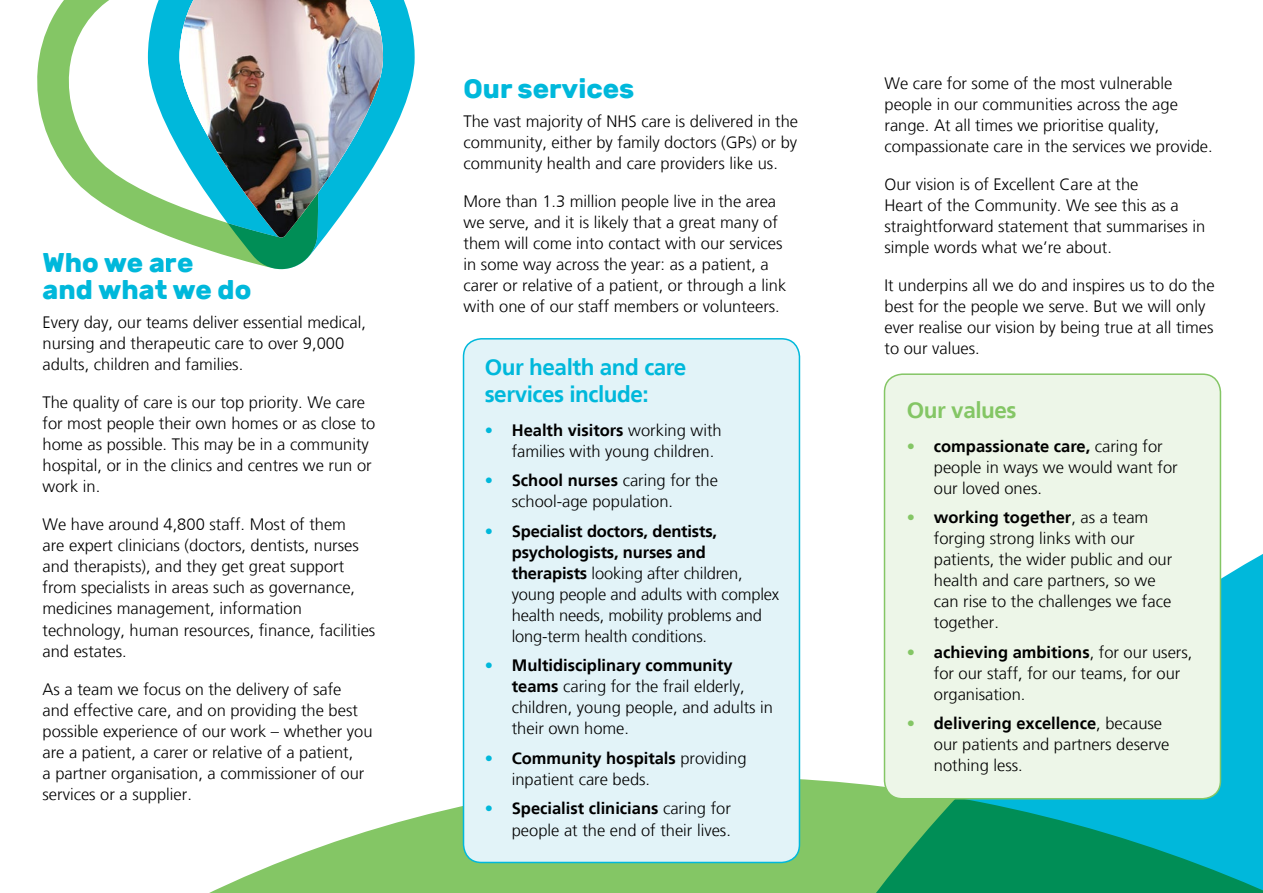
<style>
.page{position:relative;width:1263px;height:893px;background:#fff}
.page>*{position:absolute;margin:0;border:0;box-sizing:border-box;transform-origin:0 0}
.t1{font:700 27px/27px "Rubik";color:#00b8db}
.t2{font:700 22.5px/27px "Frutiger LT";letter-spacing:-.02em;color:#00b8db}
.t3{font:700 22.5px "Frutiger LT";letter-spacing:-.02em;color:#84c665}
.t4{font:300 16.5px/21px "Frutiger LT";color:#000}
.s1{font-weight:700;color:#00b8db}
.s2{font-weight:700}
.s3{font-weight:700;color:#84c665}
</style>
<div class="page">
<svg style="left:209px;top:769px;width:372px;height:124px"></svg>
<svg style="left:581px;top:513px;width:682px;height:380px"></svg>
<div style="left:884px;top:374px;width:336px;height:425px;background:#edf6e8;border-radius:18px"></div>
<div style="left:884px;top:373px;width:337px;height:426px;border:2px solid #84c665;border-radius:18px"></div>
<div style="left:463px;top:339px;width:336px;height:523px;background:#e2f3f8;border-radius:18px"></div>
<div style="left:463px;top:338px;width:337px;height:525px;border:2px solid #00b8db;border-radius:18px"></div>
<svg style="left:37px;top:0;width:247px;height:270px"></svg>
<svg style="left:148px;top:0;width:267px;height:269px"></svg>
<svg style="left:166px;top:0;width:152px;height:269px"></svg>
<img style="left:180px;top:0;width:203px;height:237px">
<h1 class="t1" style="left:43px;top:249px;width:210px">Who we are<br>and what we do</h1>
<p class="t4" style="left:43px;top:312px;width:325px">Every day, our teams deliver essential medical, nursing and therapeutic care to over 9,000 adults, children and families.</p>
<p class="t4" style="left:43px;top:392px;width:334px">The quality of care is our top priority. We care for most people their own homes or as close to home as possible. This may be in a community hospital, or in the clinics and centres we run or work in.</p>
<p class="t4" style="left:43px;top:514px;width:334px">We have around 4,800 staff. Most of them<br>are expert clinicians (doctors, dentists, nurses and therapists), and they get great support from specialists in areas such as governance, medicines management, information technology, human resources, finance, facilities and estates.</p>
<p class="t4" style="left:43px;top:679px;width:332px">As a team we focus on the delivery of safe<br>and effective care, and on providing the best possible experience of our work – whether you are a patient, a carer or relative of a patient,<br>a partner organisation, a commissioner of our services or a supplier.</p>
<h1 class="t1" style="left:463px;top:75px;width:172px">Our services</h1>
<p class="t4" style="left:463px;top:111px;width:336px;text-align:justify">The vast majority of NHS care is delivered in the community, either by family doctors (GPs) or by community health and care providers like us.</p>
<p class="t4" style="left:463px;top:191px;width:324px">More than 1.3 million people live in the area we serve, and it is likely that a great many of them will come into contact with our services in some way across the year: as a patient, a carer or relative of a patient, or through a link with one of our staff members or volunteers.</p>
<h2 class="t2" style="left:485px;top:354px;width:203px">Our health and care services include:</h2>
<p class="t4" style="left:512px;top:420px;width:211px;text-indent:-27px"><span class="s1">•</span> <span class="s2">Health visitors</span> working with families with young children.</p>
<p class="t4" style="left:512px;top:470px;width:208px;text-indent:-27px"><span class="s1">•</span> <span class="s2">School nurses</span> caring for the school-age population.</p>
<p class="t4" style="left:512px;top:521px;width:269px;text-indent:-27px"><span class="s1">•</span> <span class="s2">Specialist doctors, dentists, psychologists, nurses and therapists</span> looking after children, young people and adults with complex health needs, mobility problems and long-term health conditions.</p>
<p class="t4" style="left:512px;top:655px;width:263px;text-indent:-27px"><span class="s1">•</span> <span class="s2">Multidisciplinary community teams</span> caring for the frail elderly, children, young people, and adults in their own home.</p>
<p class="t4" style="left:512px;top:748px;width:236px;text-indent:-27px"><span class="s1">•</span> <span class="s2">Community hospitals</span> providing inpatient care beds.</p>
<p class="t4" style="left:485px;top:798px;width:248px;text-align:right"><span class="s1">•</span> <span class="s2">Specialist clinicians</span> caring for people at the end of their lives.</p>
<p class="t4" style="left:884px;top:73px;width:330px">We care for some of the most vulnerable people in our communities across the age range. At all times we prioritise quality, compassionate care in the services we provide.</p>
<p class="t4" style="left:884px;top:174px;width:322px">Our vision is of Excellent Care at the<br>Heart of the Community. We see this as a straightforward statement that summarises in simple words what we’re about.</p>
<p class="t4" style="left:884px;top:275px;width:332px">It underpins all we do and inspires us to do the best for the people we serve. But we will only ever realise our vision by being true at all times to our values.</p>
<h2 class="t3" style="left:907px;top:397px;width:111px">Our values</h2>
<p class="t4" style="left:934px;top:436px;width:245px;text-indent:-27px"><span class="s3">•</span> <span class="s2">compassionate care,</span> caring for people in ways we would want for our loved ones.</p>
<p class="t4" style="left:934px;top:507px;width:240px;text-indent:-27px"><span class="s3">•</span> <span class="s2">working together</span>, as a team forging strong links with our patients, the wider public and our health and care partners, so we can rise to the challenges we face together.</p>
<p class="t4" style="left:934px;top:642px;width:260px;text-indent:-27px"><span class="s3">•</span> <span class="s2">achieving ambitions</span>, for our users, for our staff, for our teams, for our organisation.</p>
<p class="t4" style="left:934px;top:713px;width:237px;text-indent:-27px"><span class="s3">•</span> <span class="s2">delivering excellence</span>, because our patients and partners deserve nothing less.</p>
</div>
